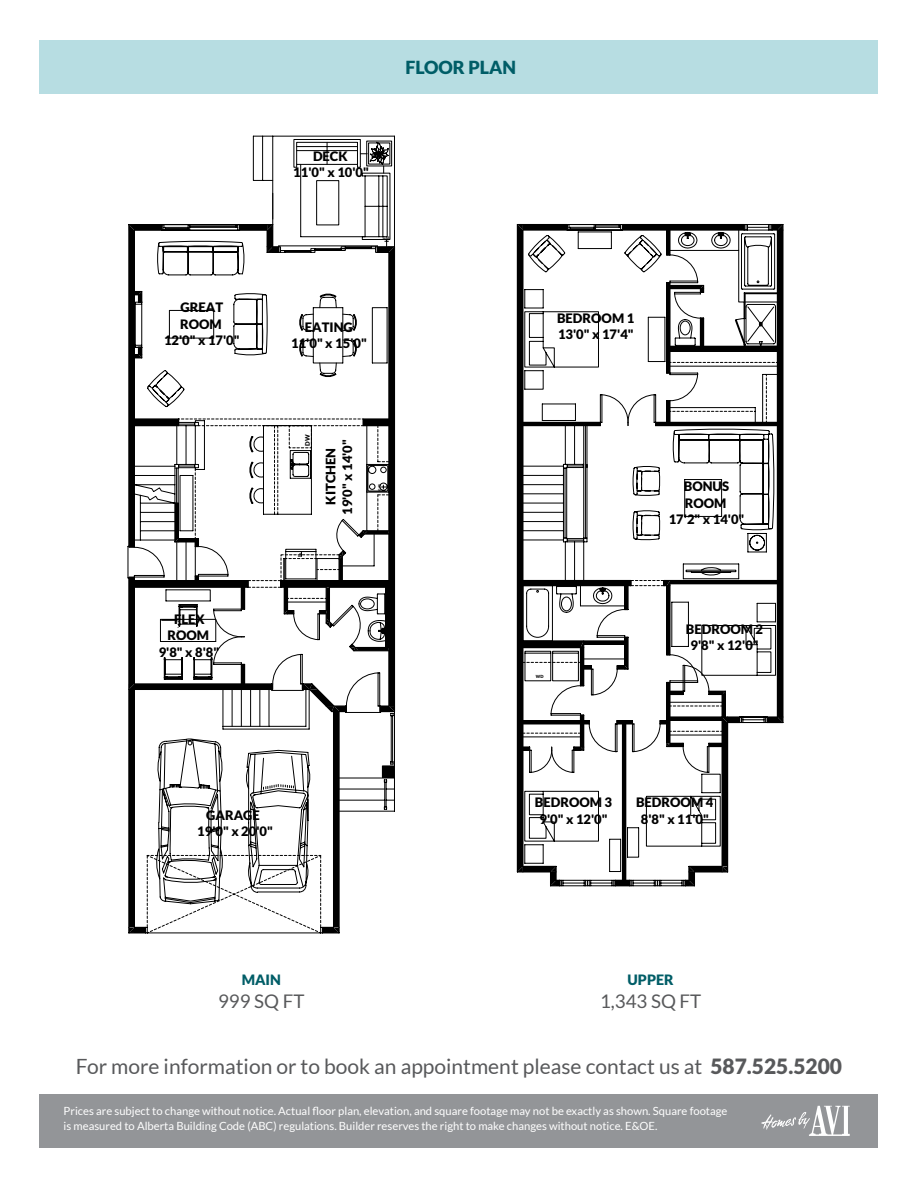
<style>
.page{position:relative;width:918px;height:1188px;background:#fff}
.page>*{position:absolute;margin:0;border:0;box-sizing:border-box;transform-origin:0 0}
.t1{font:21px "Lato";color:#58595b}
.t2{font:18.75px "Lato";color:#58595b}
.t3{font:900 18px "Lato";color:#005d67}
.t4{font:900 14.25px "Lato";color:#005d67}
.t5{font:900 13.05px/16.5px "Lato";color:#000;text-align:center}
.t6{font:11.25px "Lato";color:#fff}
.t7{font:900 6.15px "Lato";color:#000}
.t8{font:900 4.2px "Lato";color:#000}
.t9{font:900 3.3px "Lato";letter-spacing:.015em;color:#000}
.s1{font-weight:900}
</style>
<div class="page">
<div style="left:40px;top:1094px;width:838px;height:54px;background:#939598"></div>
<svg style="left:761px;top:1106px;width:89px;height:30px"></svg>
<div style="left:40px;top:40px;width:838px;height:54px;background:#b7dde2"></div>
<div style="left:517px;top:230px;width:6px;height:636px;background:#000"></div>
<svg style="left:517px;top:866px;width:6px;height:7px"></svg>
<svg style="left:517px;top:224px;width:6px;height:6px"></svg>
<hr style="left:517px;top:225px;width:1px;height:647px;background:#000">
<div style="left:523px;top:225px;width:44px;height:5px;background:#000"></div>
<hr style="left:523px;top:229px;width:44px;height:2px;background:#000">
<hr style="left:523px;top:224px;width:44px;height:1px;background:#000">
<div style="left:777px;top:230px;width:6px;height:487px;background:#000"></div>
<hr style="left:782px;top:230px;width:2px;height:487px;background:#000">
<div style="left:670px;top:346px;width:107px;height:5px;background:#000"></div>
<hr style="left:670px;top:351px;width:107px;height:1px;background:#000">
<div style="left:523px;top:866px;width:28px;height:6px;background:#000"></div>
<hr style="left:523px;top:871px;width:28px;height:2px;background:#000">
<hr style="left:694px;top:871px;width:28px;height:2px;background:#000">
<svg style="left:550px;top:872px;width:145px;height:15px"></svg>
<svg style="left:566px;top:224px;width:218px;height:123px"></svg>
<svg style="left:524px;top:232px;width:252px;height:640px"></svg>
<svg style="left:523px;top:372px;width:261px;height:401px"></svg>
<svg style="left:128px;top:854px;width:212px;height:80px"></svg>
<div style="left:334px;top:712px;width:5px;height:215px;background:#000"></div>
<hr style="left:338px;top:712px;width:2px;height:215px;background:#000">
<hr style="left:333px;top:712px;width:1px;height:215px;background:#000">
<div style="left:129px;top:689px;width:5px;height:238px;background:#000"></div>
<hr style="left:134px;top:689px;width:1px;height:238px;background:#000">
<hr style="left:128px;top:689px;width:1px;height:238px;background:#000">
<svg style="left:156px;top:812px;width:184px;height:92px"></svg>
<svg style="left:127px;top:135px;width:268px;height:675px"></svg>
<svg style="left:128px;top:418px;width:268px;height:295px"></svg>
<hr style="left:176px;top:468px;width:1px;height:35px;background:#000">
<hr style="left:300px;top:164px;width:1px;height:73px;background:#000">
<svg style="left:129px;top:193px;width:265px;height:214px"></svg>
<p class="t5" style="left:164px;top:299px;width:77px">GREAT<br>ROOM<br>12'0" x 17'0"</p>
<p class="t5" style="left:159px;top:610px;width:62px">FLEX<br>ROOM<br>9'8" x 8'8"</p>
<p class="t3" style="left:405px;top:57px;width:112px">FLOOR PLAN</p>
<p class="t5" style="left:293px;top:147px;width:77px">DECK<br>11'0" x 10'0"</p>
<p class="t9" style="left:383px;top:235px;width:8px">GAS</p>
<p class="t5" style="left:291px;top:319px;width:77px">EATING<br>11'0" x 15'0"</p>
<p class="t7" style="left:304px;top:446px;width:13px;rotate:-90deg">DW</p>
<p class="t5" style="left:322px;top:515px;width:77px;rotate:-90deg">KITCHEN<br>19'0" x 14'0"</p>
<p class="t9" style="left:378px;top:491px;width:8px;rotate:-90deg">GAS</p>
<p class="t5" style="left:557px;top:309px;width:79px;text-align:left">BEDROOM 1<br>13'0" x 17'4"</p>
<p class="t5" style="left:669px;top:478px;width:77px">BONUS<br>ROOM<br>17'2" x 14'0"</p>
<p class="t8" style="left:536px;top:674px;width:9px">WD</p>
<p class="t5" style="left:686px;top:621px;width:79px">BEDROOM 2<br>9'8" x 12'0"</p>
<p class="t5" style="left:197px;top:806px;width:77px">GARAGE<br>19'0" x 20'0"</p>
<p class="t5" style="left:535px;top:794px;width:79px">BEDROOM 3<br>9'0" x 12'0"</p>
<p class="t5" style="left:636px;top:794px;width:79px">BEDROOM 4<br>8'8" x 11'0"</p>
<p class="t4" style="left:242px;top:972px;width:41px">MAIN</p>
<p class="t2" style="left:218px;top:990px;width:88px">999 SQ FT</p>
<p class="t4" style="left:628px;top:972px;width:48px">UPPER</p>
<p class="t2" style="left:600px;top:990px;width:103px">1,343 SQ FT</p>
<p class="t1" style="left:76px;top:1055px;width:768px">For more information or to book an appointment please contact us at <span class="s1">587.525.5200</span></p>
<p class="t6" style="left:64px;top:1104px;width:665px">Prices are subject to change without notice. Actual floor plan, elevation, and square footage may not be exactly as shown. Square footage</p>
<p class="t6" style="left:64px;top:1120px;width:595px">is measured to Alberta Building Code (ABC) regulations. Builder reserves the right to make changes without notice. E&amp;OE.</p>
</div>
